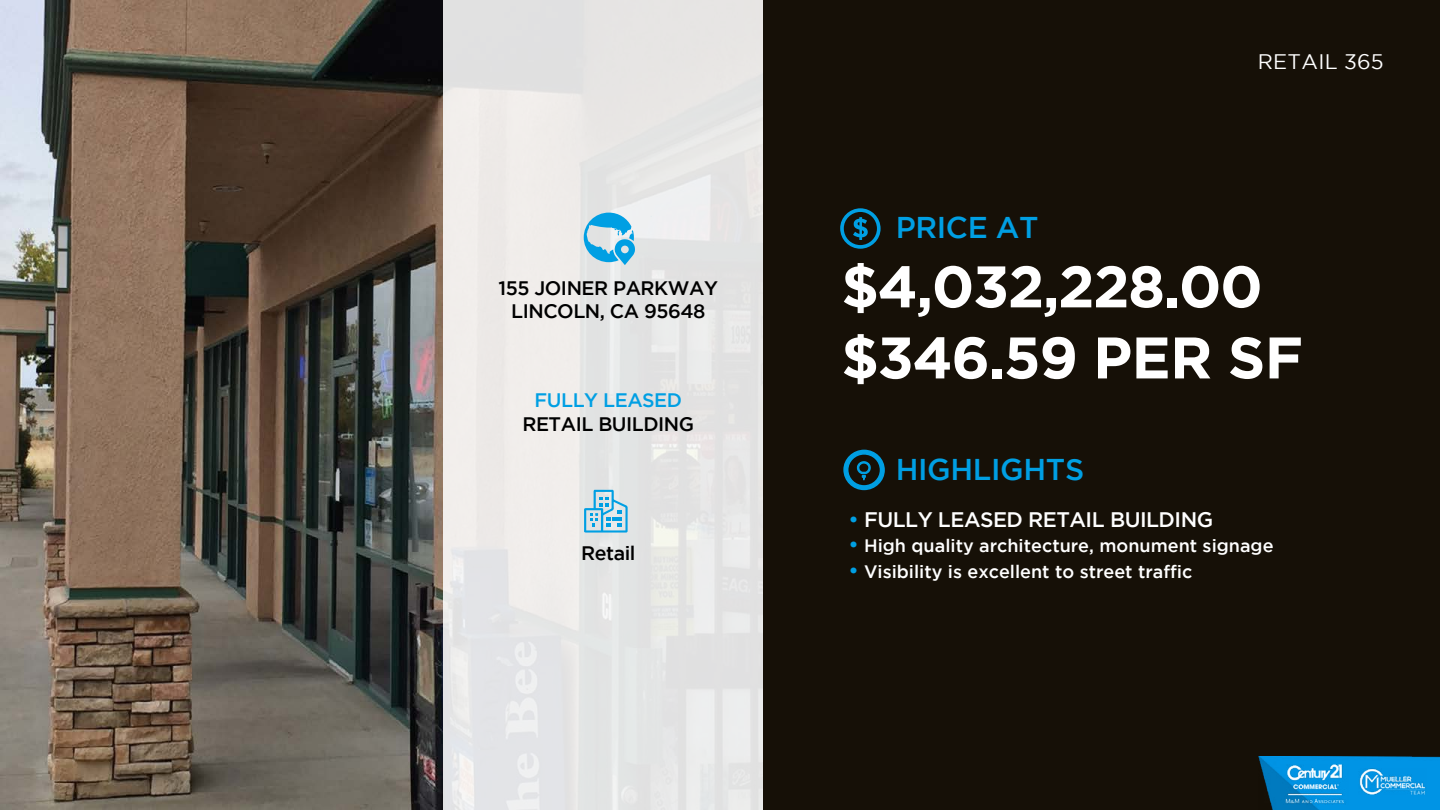
<style>
.page{position:relative;width:1440px;height:810px;background:#fff}
.page>*{position:absolute;margin:0;border:0;box-sizing:border-box;transform-origin:0 0}
.t1{font:700 58.5px/71.1px "Gotham";letter-spacing:-.025em;color:#fff}
.t2{font:500 30px "Gotham";letter-spacing:-.01em;color:#009fe3}
.t3{font:500 21px "Gotham";letter-spacing:-.025em;color:#fff}
.t4{font:21px "Gotham";letter-spacing:.015em;color:#fff}
.t5{font:500 19.5px/23.4px "Gotham";letter-spacing:-.025em;color:#000;text-align:center}
.t6{font:500 19.5px "Gotham";letter-spacing:-.025em;color:#009fe3}
.t7{font:500 18px "Gotham";color:#fff}
.s1{color:#009fe3}
.s2{font-size:21px;color:#009fe3}
</style>
<div class="page">
<img style="left:0;top:0;width:443px;height:810px">
<div style="left:763px;top:0;width:676px;height:810px;background:#161007"></div>
<div style="left:443px;top:0;width:320px;height:810px;background:#e7e6e6"></div>
<svg style="left:840px;top:208px;width:40px;height:41px"></svg>
<svg style="left:843px;top:449px;width:42px;height:42px"></svg>
<svg style="left:584px;top:490px;width:43px;height:43px"></svg>
<img style="left:1258px;top:756px;width:181px;height:54px">
<img style="left:1280px;top:764px;width:67px;height:41px">
<img style="left:1358px;top:769px;width:68px;height:25px">
<svg style="left:583px;top:213px;width:52px;height:52px"></svg>
<p class="t5" style="left:498px;top:276px;width:221px">155 JOINER PARKWAY<br>LINCOLN, CA 95648</p>
<p class="t6" style="left:534px;top:389px;width:149px">FULLY LEASED</p>
<p class="t5" style="left:522px;top:412px;width:173px">RETAIL BUILDING</p>
<p class="t5" style="left:581px;top:541px;width:56px">Retail</p>
<h2 class="t2" style="left:895px;top:210px;width:144px">PRICE AT</h2>
<p class="t4" style="left:1257px;top:50px;width:127px">RETAIL 365</p>
<h1 class="t1" style="left:841px;top:250px;width:463px">$4,032,228.00 $346.59 PER SF</h1>
<h2 class="t2" style="left:895px;top:452px;width:190px">HIGHLIGHTS</h2>
<p class="t3" style="left:848px;top:508px;width:366px"><span class="s1">•</span> FULLY LEASED RETAIL BUILDING</p>
<p class="t7" style="left:848px;top:536px;width:426px"><span class="s2">•</span> High quality architecture, monument signage</p>
<p class="t7" style="left:848px;top:561px;width:345px"><span class="s2">•</span> Visibility is excellent to street traffic</p>
</div>
